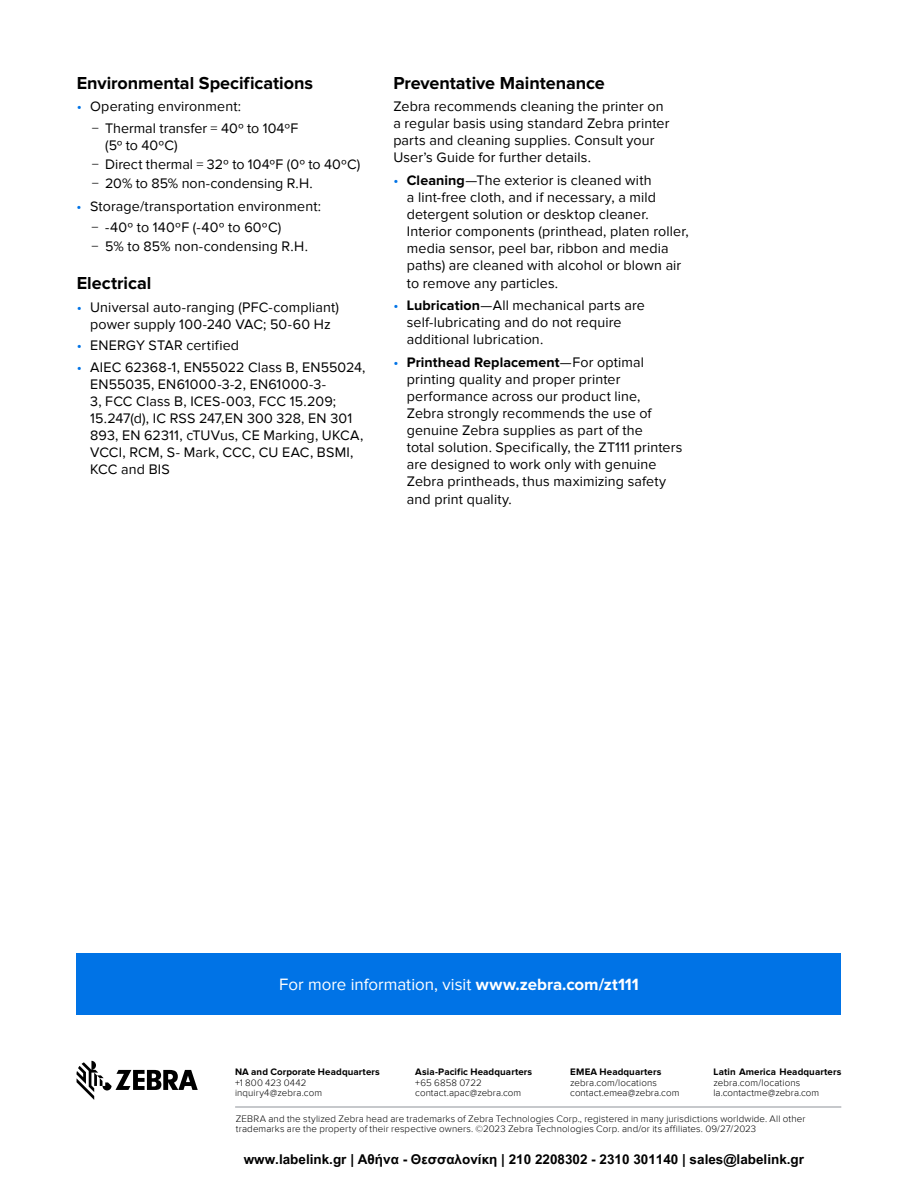
<style>
.page{position:relative;width:918px;height:1188px;background:#fff}
.page>*{position:absolute;margin:0;border:0;box-sizing:border-box;transform-origin:0 0}
.t1{font:700 18px "Proxima Nova";letter-spacing:-.005em;color:#000}
.t2{font:16.95px "Proxima Nova";color:#fff}
.t3{font:14.25px/17.1px "Proxima Nova";letter-spacing:.01em;color:#000}
.t4{font:300 9.75px/10.5px "Proxima Nova";letter-spacing:.015em;color:#000}
.t5{font:700 9.75px "Proxima Nova";letter-spacing:.015em;color:#000}
.s1{color:#0073e6}
.s2{font-weight:700}
</style>
<div class="page">
<div style="left:76px;top:954px;width:765px;height:61px;background:#0073e6"></div>
<hr style="left:235px;top:1107px;width:606px;height:1px;background:#8e9299">
<svg style="left:77px;top:1061px;width:121px;height:39px"></svg>
<p class="t1" style="left:77px;top:74px;width:238px">Environmental Specifications</p>
<p class="t3" style="left:92px;top:96px;width:208px;line-height:21.5px;text-indent:-15px"><span class="s1">•</span> Operating environment:<br>− Thermal transfer = 40º to 104ºF</p>
<p class="t3" style="left:92px;top:136px;width:270px;line-height:19.2px;text-indent:13px">(5º to 40ºC)<br>− Direct thermal = 32º to 104ºF (0º to 40ºC) − 20% to 85% non-condensing R.H.</p>
<p class="t3" style="left:92px;top:195px;width:231px;line-height:21.5px;text-indent:-15px"><span class="s1">•</span> Storage/transportation environment: − -40º to 140ºF (-40º to 60ºC)</p>
<p class="t3" style="left:92px;top:238px;width:218px">− 5% to 85% non-condensing R.H.</p>
<p class="t1" style="left:77px;top:275px;width:76px">Electrical</p>
<p class="t3" style="left:77px;top:299px;width:264px;text-align:center"><span class="s1">•</span> Universal auto-ranging (PFC-compliant) power supply 100-240 VAC; 50-60 Hz</p>
<p class="t3" style="left:77px;top:337px;width:164px"><span class="s1">•</span> ENERGY STAR certified</p>
<p class="t3" style="left:90px;top:359px;width:277px;text-indent:-13px"><span class="s1">•</span> AIEC 62368-1, EN55022 Class B, EN55024, EN55035, EN61000-3-2, EN61000-3-<br>3, FCC Class B, ICES-003, FCC 15.209; 15.247(d), IC RSS 247,EN 300 328, EN 301<br>893, EN 62311, cTUVus, CE Marking, UKCA, VCCI, RCM, S- Mark, CCC, CU EAC, BSMI, KCC and BIS</p>
<p class="t1" style="left:393px;top:74px;width:213px">Preventative Maintenance</p>
<p class="t3" style="left:393px;top:98px;width:278px">Zebra recommends cleaning the printer on a regular basis using standard Zebra printer parts and cleaning supplies. Consult your User’s Guide for further details.</p>
<p class="t3" style="left:407px;top:172px;width:283px;text-indent:-13px"><span class="s1">•</span> <span class="s2">Cleaning</span>—The exterior is cleaned with<br>a lint-free cloth, and if necessary, a mild detergent solution or desktop cleaner.<br>Interior components (printhead, platen roller, media sensor, peel bar, ribbon and media paths) are cleaned with alcohol or blown air to remove any particles.</p>
<p class="t3" style="left:407px;top:297px;width:240px;text-indent:-13px"><span class="s1">•</span> <span class="s2">Lubrication</span>—All mechanical parts are self-lubricating and do not require additional lubrication.</p>
<p class="t3" style="left:407px;top:354px;width:277px;text-indent:-13px"><span class="s1">•</span> <span class="s2">Printhead Replacement</span>—For optimal printing quality and proper printer performance across our product line,<br>Zebra strongly recommends the use of genuine Zebra supplies as part of the<br>total solution. Specifically, the ZT111 printers are designed to work only with genuine Zebra printheads, thus maximizing safety and print quality.</p>
<p class="t2" style="left:279px;top:975px;width:361px">For more information, visit <span class="s2">www.zebra.com/zt111</span></p>
<p class="t5" style="left:714px;top:1068px;width:129px">Latin America Headquarters</p>
<p class="t4" style="left:714px;top:1077px;width:107px">zebra.com/locations la.contactme@zebra.com</p>
<p class="t4" style="left:236px;top:1113px;width:571px">ZEBRA and the stylized Zebra head are trademarks of Zebra Technologies Corp., registered in many jurisdictions worldwide. All other trademarks are the property of their respective owners. ©2023 Zebra Technologies Corp. and/or its affiliates. 09/27/2023</p>
<p class="t5" style="left:415px;top:1068px;width:118px">Asia-Pacific Headquarters</p>
<p class="t4" style="left:415px;top:1077px;width:107px">+65 6858 0722 contact.apac@zebra.com</p>
<p class="t5" style="left:235px;top:1068px;width:146px">NA and Corporate Headquarters</p>
<p class="t4" style="left:235px;top:1077px;width:89px">+1 800 423 0442 inquiry4@zebra.com</p>
<p class="t5" style="left:570px;top:1068px;width:93px">EMEA Headquarters</p>
<p class="t4" style="left:570px;top:1077px;width:111px">zebra.com/locations contact.emea@zebra.com</p>
</div>
